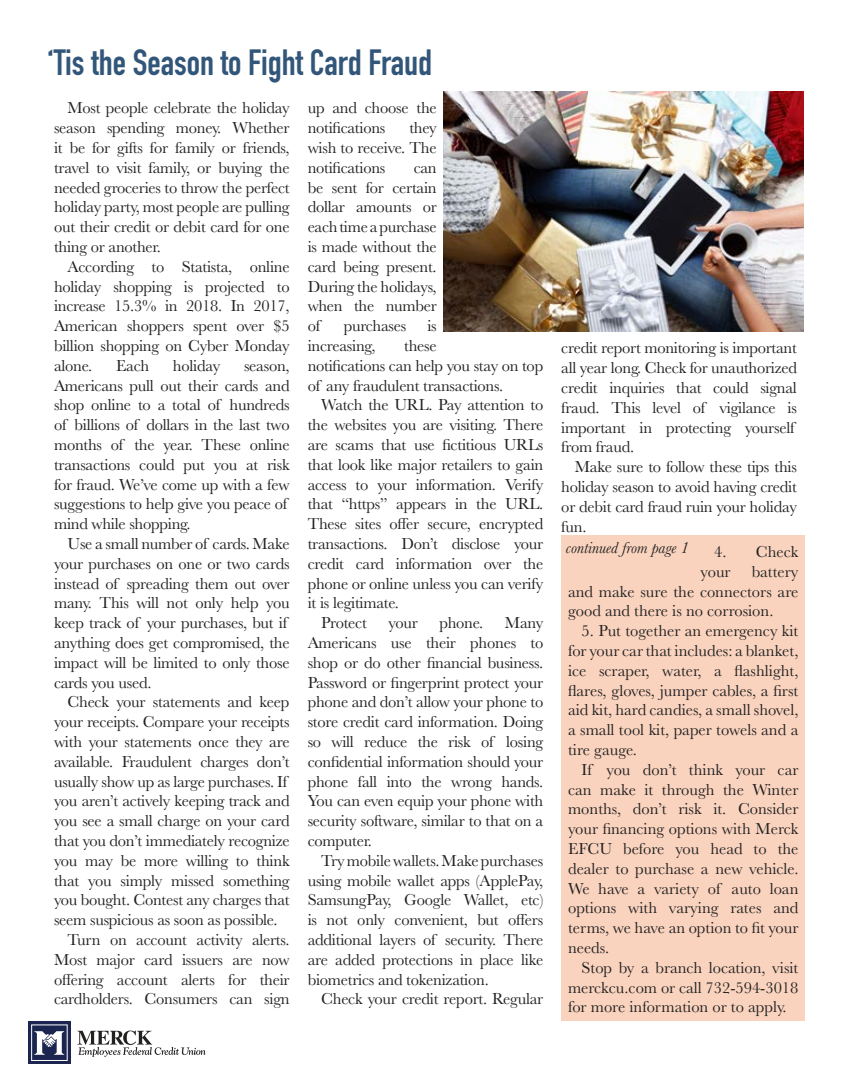
<style>
.page{position:relative;width:851px;height:1080px;background:#fff}
.page>*{position:absolute;margin:0;border:0;box-sizing:border-box;transform-origin:0 0}
.t1{font:700 36px "DIN Condensed";color:#325679}
.t2{font:16.5px/19.8px "Baskerville";letter-spacing:-.015em;color:#212120;text-align:justify}
.t3{font:italic 16.5px "Baskerville";color:#212120}
</style>
<div class="page">
<div style="left:28px;top:1022px;width:43px;height:42px;background:#1b254f"></div>
<svg style="left:34px;top:1031px;width:30px;height:24px"></svg>
<div style="left:31px;top:1025px;width:36px;height:36px;border:1px solid #fff"></div>
<svg style="left:77px;top:1031px;width:129px;height:26px"></svg>
<div style="left:561px;top:536px;width:244px;height:486px;background:#fad3bf"></div>
<img style="left:443px;top:92px;width:360px;height:240px">
<h1 class="t1" style="left:47px;top:38px;width:386px">‘Tis the Season to Fight Card Fraud</h1>
<p class="t2" style="left:54px;top:98px;width:237px;text-indent:13px">Most people celebrate the holiday season spending money. Whether it be for gifts for family or friends, travel to visit family, or buying the needed groceries to throw the perfect holiday party, most people are pulling out their credit or debit card for one thing or another.</p>
<p class="t2" style="left:54px;top:257px;width:237px;text-indent:13px">According to Statista, online holiday shopping is projected to increase 15.3% in 2018. In 2017, American shoppers spent over $5 billion shopping on Cyber Monday alone.</p>
<p class="t2" style="left:116px;top:356px;width:34px">Each</p>
<p class="t2" style="left:173px;top:356px;width:49px">holiday</p>
<p class="t2" style="left:54px;top:356px;width:237px;text-align:left;text-indent:190px">season,<br>Americans pull out their cards and shop online to a total of hundreds of billions of dollars in the last two months of the year. These online transactions could put you at risk for fraud. We’ve come up with a few suggestions to help give you peace of mind while shopping.</p>
<p class="t2" style="left:54px;top:534px;width:237px;text-align:left;text-indent:13px">Use a small number of cards. Make your purchases on one or two cards instead of spreading them out over many. This will not only help you keep track of your purchases, but if anything does get compromised, the impact will be limited to only those cards you used.</p>
<p class="t2" style="left:68px;top:692px;width:223px">Check your statements and keep</p>
<p class="t2" style="left:54px;top:712px;width:237px">your receipts. Compare your receipts</p>
<p class="t2" style="left:54px;top:732px;width:237px">with your statements once they are</p>
<p class="t2" style="left:54px;top:752px;width:237px">available. Fraudulent charges don’t</p>
<p class="t2" style="left:54px;top:772px;width:235px">usually show up as large purchases. If</p>
<p class="t2" style="left:54px;top:791px;width:237px">you aren’t actively keeping track and</p>
<p class="t2" style="left:54px;top:811px;width:237px">you see a small charge on your card</p>
<p class="t2" style="left:54px;top:831px;width:237px">that you don’t immediately recognize</p>
<p class="t2" style="left:54px;top:851px;width:237px">you may be more willing to think</p>
<p class="t2" style="left:54px;top:871px;width:237px">that you simply missed something</p>
<p class="t2" style="left:54px;top:890px;width:237px">you bought. Contest any charges that</p>
<p class="t2" style="left:54px;top:910px;width:225px">seem suspicious as soon as possible.</p>
<p class="t2" style="left:68px;top:930px;width:223px">Turn on account activity alerts.</p>
<p class="t2" style="left:54px;top:950px;width:237px">Most major card issuers are now</p>
<p class="t2" style="left:54px;top:970px;width:237px">offering account alerts for their</p>
<p class="t2" style="left:54px;top:989px;width:237px">cardholders. Consumers can sign</p>
<p class="t2" style="left:308px;top:98px;width:131px">up and choose the notifications</p>
<p class="t2" style="left:308px;top:118px;width:130px;text-indent:102px">they wish to receive. The notifications</p>
<p class="t2" style="left:308px;top:158px;width:131px;text-indent:106px">can be sent for certain dollar amounts or each time a purchase is made without the card being present.<br>During the holidays, when the number of</p>
<p class="t2" style="left:343px;top:316px;width:64px">purchases</p>
<p class="t2" style="left:427px;top:316px;width:11px">is</p>
<p class="t2" style="left:308px;top:336px;width:69px">increasing,</p>
<p class="t2" style="left:308px;top:336px;width:237px;text-align:left;text-indent:96px">these<br>notifications can help you stay on top of any fraudulent transactions.</p>
<p class="t2" style="left:321px;top:395px;width:223px">Watch the URL. Pay attention to</p>
<p class="t2" style="left:308px;top:415px;width:237px">the websites you are visiting. There</p>
<p class="t2" style="left:308px;top:435px;width:237px">are scams that use fictitious URLs</p>
<p class="t2" style="left:308px;top:455px;width:237px">that look like major retailers to gain</p>
<p class="t2" style="left:308px;top:475px;width:237px">access to your information. Verify</p>
<p class="t2" style="left:308px;top:494px;width:237px">that “https” appears in the URL.</p>
<p class="t2" style="left:308px;top:514px;width:237px">These sites offer secure, encrypted</p>
<p class="t2" style="left:308px;top:534px;width:237px">transactions. Don’t disclose your</p>
<p class="t2" style="left:308px;top:554px;width:237px">credit card information over the</p>
<p class="t2" style="left:308px;top:574px;width:237px">phone or online unless you can verify</p>
<p class="t2" style="left:308px;top:593px;width:93px">it is legitimate.</p>
<p class="t2" style="left:321px;top:613px;width:47px">Protect</p>
<p class="t2" style="left:388px;top:613px;width:31px">your</p>
<p class="t2" style="left:439px;top:613px;width:46px">phone.</p>
<p class="t2" style="left:308px;top:613px;width:237px;text-indent:197px">Many Americans use their phones to shop or do other financial business.<br>Password or fingerprint protect your phone and don’t allow your phone to store credit card information. Doing so will reduce the risk of losing confidential information should your phone fall into the wrong hands.<br>You can even equip your phone with security software, similar to that on a computer.</p>
<p class="t2" style="left:308px;top:851px;width:237px;text-indent:13px">Try mobile wallets. Make purchases using mobile wallet apps (ApplePay, SamsungPay, Google Wallet, etc) is not only convenient, but offers additional layers of security. There are added protections in place like biometrics and tokenization.</p>
<p class="t2" style="left:321px;top:989px;width:223px">Check your credit report. Regular</p>
<p class="t2" style="left:561px;top:338px;width:237px;text-align:left">credit report monitoring is important all year long. Check for unauthorized credit inquiries that could signal fraud. This level of vigilance is important in protecting yourself from fraud.</p>
<p class="t2" style="left:561px;top:457px;width:237px;text-indent:13px">Make sure to follow these tips this holiday season to avoid having credit or debit card fraud ruin your holiday fun.</p>
<p class="t2" style="left:700px;top:542px;width:99px;text-indent:13px">4. Check your</p>
<p class="t3" style="left:566px;top:537px;width:125px">continued from page 1</p>
<p class="t2" style="left:568px;top:562px;width:232px;text-indent:183px">battery and make sure the connectors are good and there is no corrosion.</p>
<p class="t2" style="left:568px;top:621px;width:232px;text-indent:13px">5. Put together an emergency kit for your car that includes: a blanket, ice scraper, water, a flashlight, flares, gloves, jumper cables, a first aid kit, hard candies, a small shovel, a small tool kit, paper towels and a tire gauge.</p>
<p class="t2" style="left:568px;top:760px;width:232px;text-indent:13px">If you don’t think your car can make it through the Winter months, don’t risk it. Consider your financing options with Merck EFCU before you head to the dealer to purchase a new vehicle.<br>We have a variety of auto loan options with varying rates and terms, we have an option to fit your needs.</p>
<p class="t2" style="left:568px;top:958px;width:232px;text-indent:13px">Stop by a branch location, visit merckcu.com or call 732-594-3018 for more information or to apply.</p>
</div>
